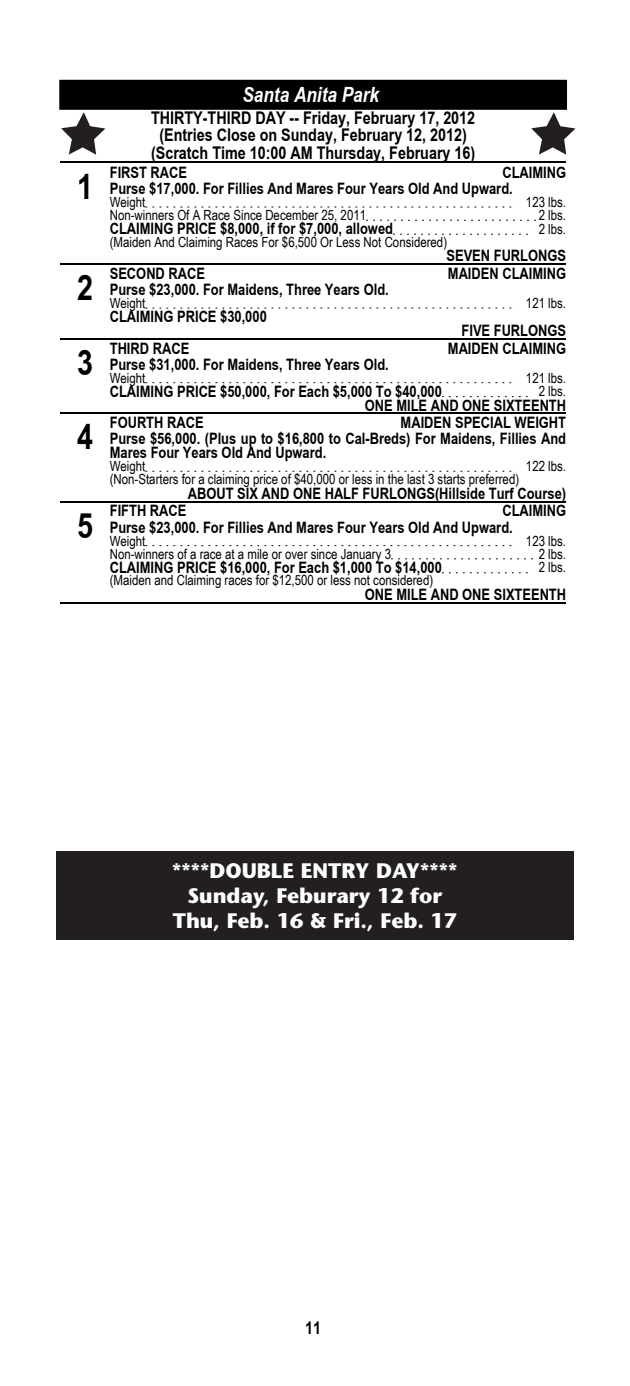
<style>
.page{position:relative;width:630px;height:1386px;background:#fff}
.page>*{position:absolute;margin:0;border:0;box-sizing:border-box;transform-origin:0 0}
.t1{font:700 35px "Arial Narrow";color:#000}
.t2{font:700 21px/25.2px "Stone Sans Std";color:#fff;text-align:center}
.t3{font:italic 700 21px "Arial Narrow";color:#fff}
.t4{font:700 17.5px/17.5px "Arial Narrow";color:#000;text-align:center}
.t5{font:700 15.75px/16.3px "Arial Narrow";color:#000}
.t6{font:14px "Arial Narrow";color:#000}
</style>
<div class="page">
<div style="left:60px;top:81px;width:506px;height:28px;background:#000"></div>
<div style="left:59px;top:80px;width:508px;height:30px;border:2px solid #000"></div>
<hr style="left:60px;top:161px;width:506px;height:2px;background:#000">
<hr style="left:60px;top:263px;width:506px;height:2px;background:#000">
<svg style="left:146px;top:207px;width:366px;height:1px"></svg>
<svg style="left:366px;top:220px;width:170px;height:1px"></svg>
<svg style="left:393px;top:234px;width:135px;height:1px"></svg>
<hr style="left:60px;top:338px;width:506px;height:2px;background:#000">
<svg style="left:146px;top:308px;width:366px;height:1px"></svg>
<hr style="left:60px;top:412px;width:506px;height:2px;background:#000">
<svg style="left:146px;top:382px;width:371px;height:1px"></svg>
<svg style="left:442px;top:396px;width:86px;height:1px"></svg>
<hr style="left:60px;top:501px;width:506px;height:1px;background:#000">
<svg style="left:146px;top:471px;width:366px;height:1px"></svg>
<hr style="left:60px;top:602px;width:506px;height:1px;background:#000">
<svg style="left:146px;top:545px;width:371px;height:1px"></svg>
<svg style="left:391px;top:559px;width:142px;height:1px"></svg>
<svg style="left:442px;top:573px;width:86px;height:1px"></svg>
<svg style="left:61px;top:112px;width:44px;height:43px"></svg>
<svg style="left:531px;top:112px;width:45px;height:43px"></svg>
<div style="left:56px;top:851px;width:518px;height:88px;background:#231f20"></div>
<h1 class="t1" style="left:77px;top:160px;width:17px">1</h1>
<h1 class="t1" style="left:77px;top:261px;width:17px">2</h1>
<h1 class="t1" style="left:77px;top:336px;width:17px">3</h1>
<h1 class="t1" style="left:77px;top:411px;width:17px">4</h1>
<h1 class="t1" style="left:77px;top:499px;width:17px">5</h1>
<h2 class="t3" style="left:242px;top:79px;width:138px">Santa Anita Park</h2>
<p class="t4" style="left:151px;top:108px;width:326px">THIRTY-THIRD DAY -- Friday, February 17, 2012 (Entries Close on Sunday, February 12, 2012) (Scratch Time 10:00 AM Thursday, February 16)</p>
<p class="t5" style="left:110px;top:163px;width:458px;text-indent:393px">CLAIMING<br>Purse $17,000. For Fillies And Mares Four Years Old And Upward.</p>
<p class="t6" style="left:110px;top:192px;width:37px">Weight</p>
<p class="t6" style="left:526px;top:192px;width:42px">123 lbs.</p>
<p class="t6" style="left:110px;top:205px;width:258px">Non-winners Of A Race Since December 25, 2011</p>
<p class="t6" style="left:539px;top:205px;width:29px">2 lbs.</p>
<p class="t5" style="left:110px;top:220px;width:285px">CLAIMING PRICE $8,000, if for $7,000, allowed</p>
<p class="t6" style="left:539px;top:218px;width:29px">2 lbs.</p>
<p class="t6" style="left:110px;top:232px;width:339px">(Maiden And Claiming Races For $6,500 Or Less Not Considered)</p>
<p class="t5" style="left:447px;top:247px;width:121px">SEVEN FURLONGS</p>
<p class="t5" style="left:110px;top:163px;width:79px">FIRST RACE</p>
<p class="t5" style="left:110px;top:264px;width:97px">SECOND RACE</p>
<p class="t5" style="left:448px;top:264px;width:120px">MAIDEN CLAIMING</p>
<p class="t5" style="left:110px;top:281px;width:281px">Purse $23,000. For Maidens, Three Years Old.</p>
<p class="t6" style="left:110px;top:293px;width:37px">Weight</p>
<p class="t6" style="left:526px;top:293px;width:42px">121 lbs.</p>
<p class="t5" style="left:110px;top:308px;width:159px">CLAIMING PRICE $30,000</p>
<p class="t5" style="left:462px;top:322px;width:106px">FIVE FURLONGS</p>
<p class="t5" style="left:110px;top:339px;width:81px">THIRD RACE</p>
<p class="t5" style="left:448px;top:339px;width:120px">MAIDEN CLAIMING</p>
<p class="t5" style="left:110px;top:355px;width:281px">Purse $31,000. For Maidens, Three Years Old.</p>
<p class="t6" style="left:110px;top:367px;width:37px">Weight</p>
<p class="t6" style="left:526px;top:367px;width:42px">121 lbs.</p>
<p class="t5" style="left:110px;top:382px;width:334px">CLAIMING PRICE $50,000, For Each $5,000 To $40,000</p>
<p class="t6" style="left:539px;top:381px;width:29px">2 lbs.</p>
<p class="t5" style="left:365px;top:396px;width:203px">ONE MILE AND ONE SIXTEENTH</p>
<p class="t5" style="left:110px;top:414px;width:458px;text-align:right">MAIDEN SPECIAL WEIGHT<br>Purse $56,000. (Plus up to $16,800 to Cal-Breds) For Maidens, Fillies And</p>
<p class="t5" style="left:110px;top:444px;width:218px">Mares Four Years Old And Upward.</p>
<p class="t6" style="left:110px;top:456px;width:37px">Weight</p>
<p class="t6" style="left:526px;top:456px;width:42px">122 lbs.</p>
<p class="t6" style="left:110px;top:469px;width:411px">(Non-Starters for a claiming price of $40,000 or less in the last 3 starts preferred)</p>
<p class="t5" style="left:188px;top:485px;width:380px">ABOUT SIX AND ONE HALF FURLONGS(Hillside Turf Course)</p>
<p class="t5" style="left:110px;top:414px;width:95px">FOURTH RACE</p>
<p class="t5" style="left:110px;top:502px;width:458px;text-indent:393px">CLAIMING<br>Purse $23,000. For Fillies And Mares Four Years Old And Upward.</p>
<p class="t6" style="left:110px;top:530px;width:37px">Weight</p>
<p class="t6" style="left:526px;top:530px;width:42px">123 lbs.</p>
<p class="t6" style="left:110px;top:544px;width:283px">Non-winners of a race at a mile or over since January 3</p>
<p class="t6" style="left:539px;top:544px;width:29px">2 lbs.</p>
<p class="t5" style="left:110px;top:558px;width:334px">CLAIMING PRICE $16,000, For Each $1,000 To $14,000</p>
<p class="t6" style="left:539px;top:557px;width:29px">2 lbs.</p>
<p class="t6" style="left:110px;top:570px;width:325px">(Maiden and Claiming races for $12,500 or less not considered)</p>
<p class="t5" style="left:365px;top:586px;width:203px">ONE MILE AND ONE SIXTEENTH</p>
<p class="t5" style="left:110px;top:502px;width:78px">FIFTH RACE</p>
<h2 class="t2" style="left:172px;top:858px;width:287px">****DOUBLE ENTRY DAY****<br>Sunday, Feburary 12 for<br>Thu, Feb. 16 &amp; Fri., Feb. 17</h2>
<p class="t4" style="left:305px;top:1318px;width:17px">11</p>
</div>
